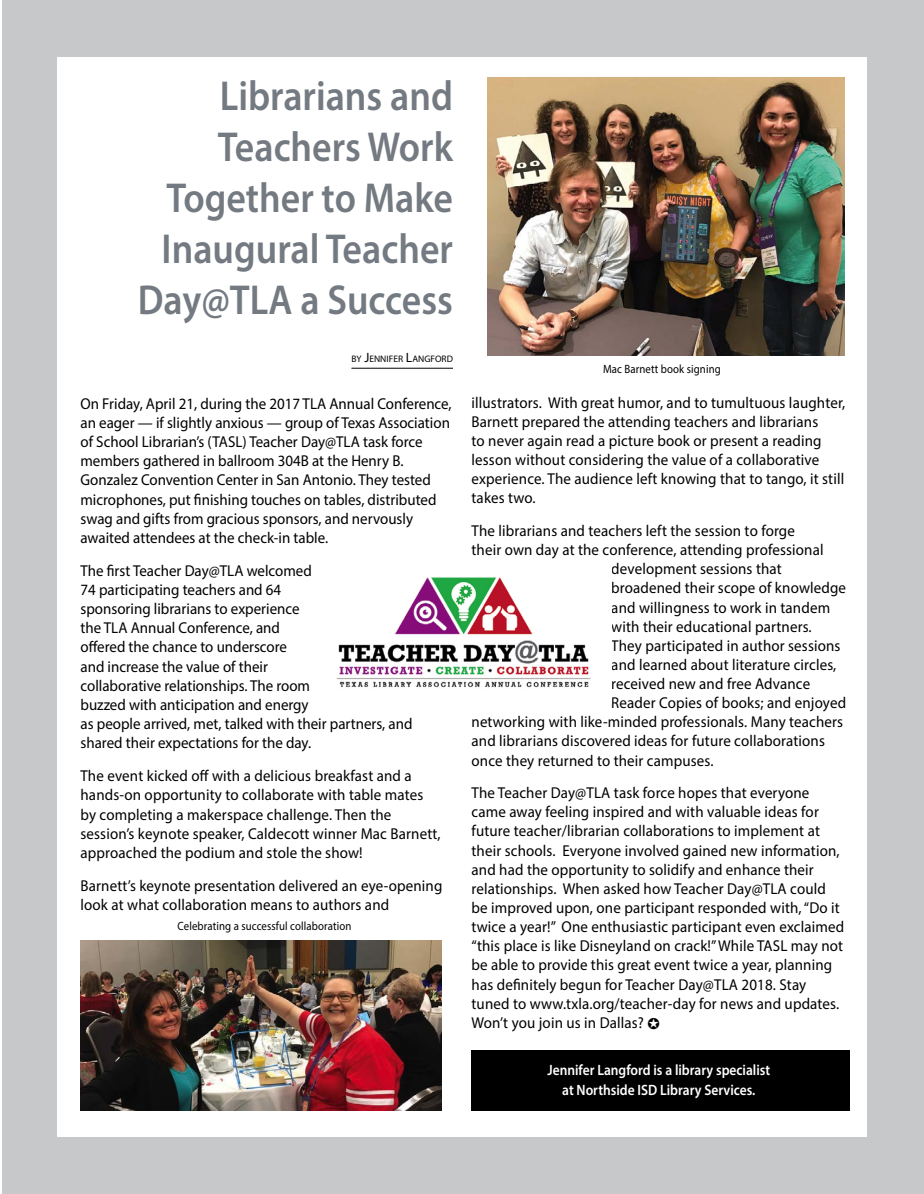
<style>
.page{position:relative;width:924px;height:1194px;background:#fff}
.page>*{position:absolute;margin:0;border:0;box-sizing:border-box;transform-origin:0 0}
.t1{font:600 42px/51px "Myriad Pro";color:#747a81;text-align:right;scale:.9 1}
.t2{font:15.75px/19.2px "Myriad Pro";letter-spacing:.01em;color:#000;scale:.95 1}
.t3{font:600 15px/19.5px "Myriad Pro";color:#fff;text-align:center;scale:.9 1}
.t4{font:12px "Myriad Pro";letter-spacing:.01em;color:#000;scale:.9 1}
.t5{font:9.45px "Myriad Pro";color:#000}
.s1{font-size:13.5px}
</style>
<div class="page">
<div style="left:3px;top:0;width:920px;height:1193px;background:#c7c8ca"></div>
<div style="left:57px;top:57px;width:809px;height:1079px;background:#fff"></div>
<div style="left:471px;top:1050px;width:378px;height:60px;background:#000"></div>
<hr style="left:351px;top:368px;width:102px;height:1px;background:#000">
<img style="left:336px;top:577px;width:255px;height:111px">
<img style="left:80px;top:940px;width:361px;height:170px">
<img style="left:487px;top:78px;width:357px;height:277px">
<h1 class="t1" style="left:138px;top:69px;width:352px">Librarians and<br>Teachers Work<br>Together to Make<br>Inaugural Teacher<br>Day@TLA a Success</h1>
<p class="t5" style="left:351px;top:353px;width:103px">BY <span class="s1">J</span>ENNIFER <span class="s1">L</span>ANGFORD</p>
<p class="t2" style="left:80px;top:393px;width:392px">On Friday, April 21, during the 2017 TLA Annual Conference, an eager — if slightly anxious — group of Texas Association of School Librarian’s (TASL) Teacher Day@TLA task force members gathered in ballroom 304B at the Henry B.<br>Gonzalez Convention Center in San Antonio. They tested microphones, put finishing touches on tables, distributed swag and gifts from gracious sponsors, and nervously awaited attendees at the check-in table.</p>
<p class="t2" style="left:80px;top:560px;width:351px">The first Teacher Day@TLA welcomed<br>74 participating teachers and 64<br>sponsoring librarians to experience<br>the TLA Annual Conference, and<br>offered the chance to underscore<br>and increase the value of their<br>collaborative relationships. The room<br>buzzed with anticipation and energy<br>as people arrived, met, talked with their partners, and shared their expectations for the day.</p>
<p class="t2" style="left:80px;top:766px;width:380px">The event kicked off with a delicious breakfast and a hands-on opportunity to collaborate with table mates by completing a makerspace challenge. Then the session’s keynote speaker, Caldecott winner Mac Barnett, approached the podium and stole the show!</p>
<p class="t2" style="left:80px;top:875px;width:382px">Barnett’s keynote presentation delivered an eye-opening look at what collaboration means to authors and</p>
<p class="t4" style="left:178px;top:918px;width:194px">Celebrating a successful collaboration</p>
<p class="t4" style="left:603px;top:361px;width:132px">Mac Barnett book signing</p>
<p class="t2" style="left:471px;top:392px;width:395px">illustrators. With great humor, and to tumultuous laughter, Barnett prepared the attending teachers and librarians<br>to never again read a picture book or present a reading lesson without considering the value of a collaborative experience. The audience left knowing that to tango, it still takes two.</p>
<p class="t2" style="left:471px;top:521px;width:342px">The librarians and teachers left the session to forge</p>
<p class="t2" style="left:471px;top:540px;width:372px">their own day at the conference, attending professional</p>
<p class="t2" style="left:611px;top:559px;width:181px">development sessions that</p>
<p class="t2" style="left:611px;top:578px;width:249px">broadened their scope of knowledge</p>
<p class="t2" style="left:611px;top:597px;width:232px">and willingness to work in tandem</p>
<p class="t2" style="left:611px;top:616px;width:212px">with their educational partners.</p>
<p class="t2" style="left:611px;top:635px;width:243px">They participated in author sessions</p>
<p class="t2" style="left:611px;top:654px;width:238px">and learned about literature circles,</p>
<p class="t2" style="left:611px;top:674px;width:211px">received new and free Advance</p>
<p class="t2" style="left:611px;top:693px;width:249px">Reader Copies of books; and enjoyed</p>
<p class="t2" style="left:471px;top:712px;width:392px">networking with like-minded professionals. Many teachers</p>
<p class="t2" style="left:471px;top:731px;width:373px">and librarians discovered ideas for future collaborations</p>
<p class="t2" style="left:471px;top:750px;width:256px">once they returned to their campuses.</p>
<p class="t2" style="left:471px;top:783px;width:394px">The Teacher Day@TLA task force hopes that everyone came away feeling inspired and with valuable ideas for future teacher/librarian collaborations to implement at their schools. Everyone involved gained new information, and had the opportunity to solidify and enhance their relationships. When asked how Teacher Day@TLA could be improved upon, one participant responded with, “Do it twice a year!” One enthusiastic participant even exclaimed “this place is like Disneyland on crack!” While TASL may not be able to provide this great event twice a year, planning has definitely begun for Teacher Day@TLA 2018. Stay tuned to www.txla.org/teacher-day for news and updates.<br>Won’t you join us in Dallas?</p>
<p class="t3" style="left:547px;top:1059px;width:249px">Jennifer Langford is a library specialist at Northside ISD Library Services.</p>
</div>
